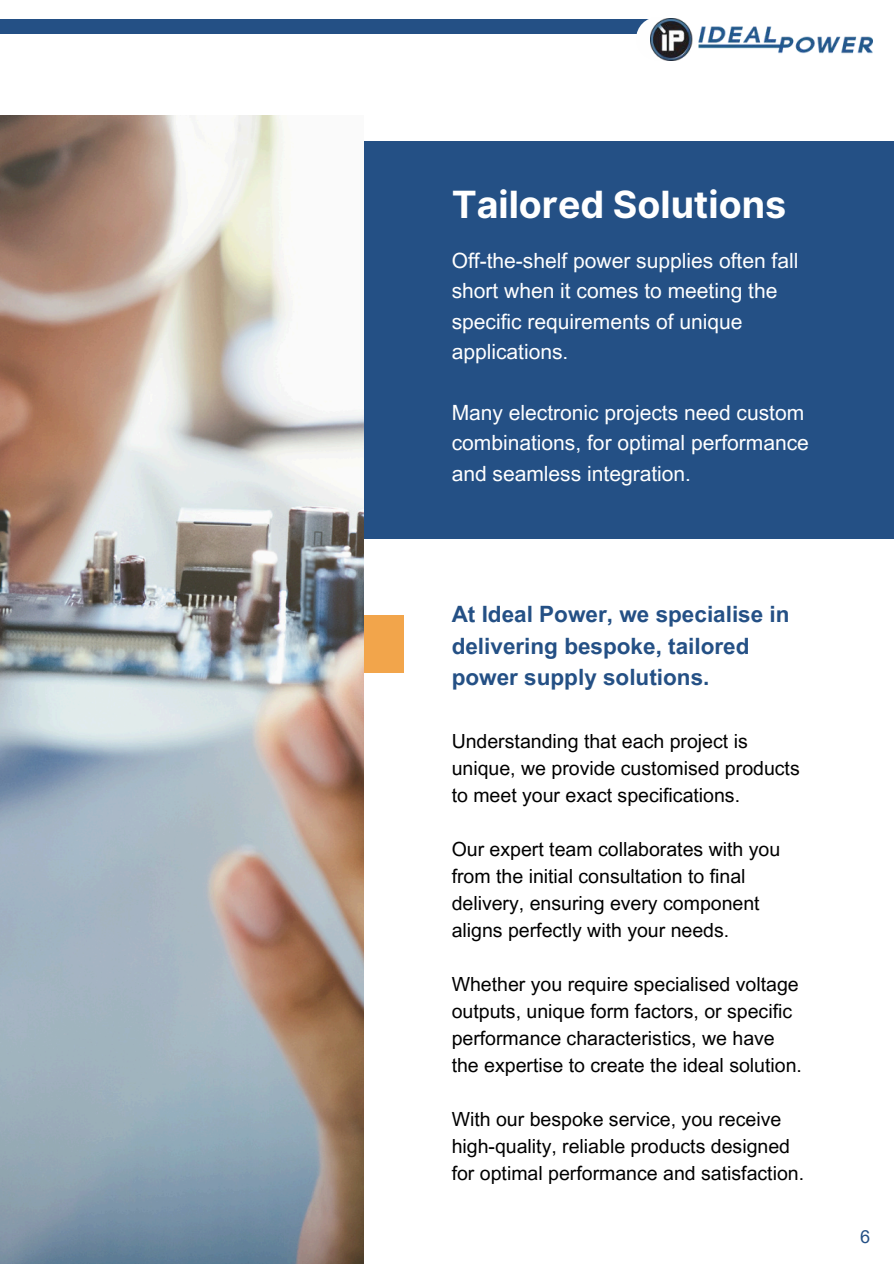
<style>
.page{position:relative;width:894px;height:1264px;background:#fff}
.page>*{position:absolute;margin:0;border:0;box-sizing:border-box;transform-origin:0 0}
.t1{font:700 37.5px "Inter";color:#fff}
.t2{font:700 22.5px/31.5px "Arial MT Pro";color:#245085}
.t3{font:21px/30.3px "Arial MT Pro";color:#fff}
.t4{font:19.5px/27px "Arial MT Pro";color:#000}
.t5{font:18px "Arial MT Pro";color:#245085}
</style>
<div class="page">
<div style="left:364px;top:141px;width:529px;height:397px;background:#245085"></div>
<div style="left:0;top:19px;width:650px;height:15px;background:#245085"></div>
<div style="left:636px;top:17px;width:43px;height:43px;background:#fefefe;border-radius:50%"></div>
<img style="left:650px;top:19px;width:222px;height:42px">
<div style="left:349px;top:615px;width:55px;height:58px;background:#f2a54b"></div>
<img style="left:0;top:115px;width:364px;height:1148px">
<h1 class="t1" style="left:451px;top:182px;width:336px">Tailored Solutions</h1>
<h3 class="t3" style="left:451px;top:248px;width:348px">Off-the-shelf power supplies often fall short when it comes to meeting the specific requirements of unique applications.</h3>
<h3 class="t3" style="left:451px;top:400px;width:358px">Many electronic projects need custom combinations, for optimal performance and seamless integration.</h3>
<h2 class="t2" style="left:451px;top:601px;width:339px">At Ideal Power, we specialise in delivering bespoke, tailored power supply solutions.</h2>
<p class="t4" style="left:451px;top:729px;width:349px">Understanding that each project is unique, we provide customised products to meet your exact specifications.</p>
<p class="t4" style="left:451px;top:837px;width:330px">Our expert team collaborates with you from the initial consultation to final delivery, ensuring every component aligns perfectly with your needs.</p>
<p class="t4" style="left:451px;top:972px;width:352px">Whether you require specialised voltage outputs, unique form factors, or specific performance characteristics, we have the expertise to create the ideal solution.</p>
<p class="t4" style="left:451px;top:1107px;width:354px">With our bespoke service, you receive high-quality, reliable products designed for optimal performance and satisfaction.</p>
<p class="t5" style="left:859px;top:1229px;width:12px">6</p>
</div>
